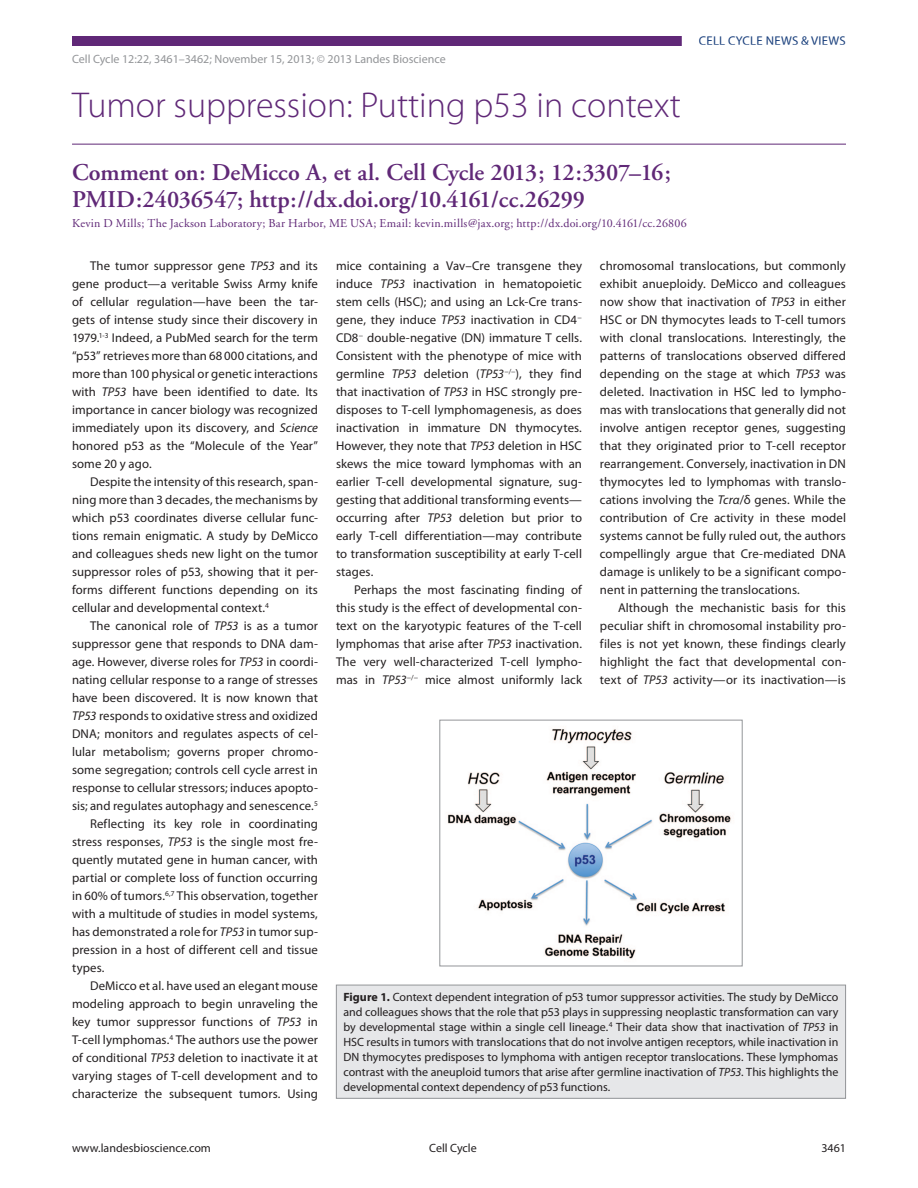
<style>
.page{position:relative;width:918px;height:1188px;background:#fff}
.page>*{position:absolute;margin:0;border:0;box-sizing:border-box;transform-origin:0 0}
.t1{font:300 36px "Myriad Pro";color:#602877}
.t2{font:600 24px/27px "Adobe Garamond";letter-spacing:-.005em;color:#602877}
.t3{font:12.75px/18px "Myriad Pro";letter-spacing:.005em;color:#231f20;text-align:justify}
.t4{font:12.75px "Myriad Pro";letter-spacing:.02em;color:#193f7c}
.t5{font:12px/15px "Myriad Pro";color:#231f20;text-align:justify}
.t6{font:12px "Adobe Garamond";letter-spacing:.02em;color:#602877}
.t7{font:12px "Myriad Pro";color:#939598}
.s1{font-style:italic}
.s2{font-weight:700}
</style>
<div class="page">
<div style="left:72px;top:36px;width:774px;height:10px;background:#602877"></div>
<div style="left:681px;top:36px;width:165px;height:10px;background:#fff"></div>
<hr style="left:72px;top:144px;width:774px;height:1px;background:#602877">
<div style="left:336px;top:985px;width:510px;height:113px;background:#e6e7e9"></div>
<div style="left:336px;top:985px;width:510px;height:114px;border:1px solid #939598"></div>
<img style="left:447px;top:729px;width:284px;height:230px">
<div style="left:439px;top:720px;width:304px;height:246px;border:1px solid #939598"></div>
<p class="t7" style="left:72px;top:52px;width:375px">Cell Cycle 12:22, 3461–3462; November 15, 2013; © 2013 Landes Bioscience</p>
<p class="t4" style="left:699px;top:33px;width:148px">Cell Cycle News &amp; Views</p>
<h1 class="t1" style="left:72px;top:83px;width:611px">Tumor suppression: Putting p53 in context</h1>
<h2 class="t2" style="left:72px;top:159px;width:601px">Comment on: DeMicco A, et al. Cell Cycle 2013; 12:3307–16;<br>PMID:24036547; http://dx.doi.org/10.4161/cc.26299</h2>
<p class="t6" style="left:72px;top:217px;width:616px">Kevin D Mills; The Jackson Laboratory; Bar Harbor, ME USA; Email: kevin.mills@jax.org; http://dx.doi.org/10.4161/cc.26806</p>
<p class="t3" style="left:72px;top:257px;width:248px;text-indent:18px">The tumor suppressor gene <span class="s1">TP53</span> and its gene product—a veritable Swiss Army knife of cellular regulation—have been the tar&shy;gets of intense study since their discovery in 1979.<sup>1-3</sup> Indeed, a PubMed search for the term “p53” retrieves more than 68000 citations, and more than 100 physical or genetic interactions with <span class="s1">TP53</span> have been identified to date. Its importance in cancer biology was recognized immediately upon its discovery, and <span class="s1">Science </span>honored p53 as the “Molecule of the Year” some 20 y ago.</p>
<p class="t3" style="left:72px;top:473px;width:247px;text-indent:18px">Despite the intensity of this research, span&shy;ning more than 3 decades, the mechanisms by which p53 coordinates diverse cellular func&shy;tions remain enigmatic. A study by DeMicco and colleagues sheds new light on the tumor suppressor roles of p53, showing that it per&shy;forms different functions depending on its cellular and developmental context.<sup>4</sup></p>
<p class="t3" style="left:90px;top:617px;width:230px">The canonical role of <span class="s1">TP53</span> is as a tumor</p>
<p class="t3" style="left:72px;top:635px;width:247px">suppressor gene that responds to DNA dam-</p>
<p class="t3" style="left:72px;top:653px;width:247px">age. However, diverse roles for <span class="s1">TP53</span> in coordi-</p>
<p class="t3" style="left:72px;top:671px;width:247px">nating cellular response to a range of stresses</p>
<p class="t3" style="left:72px;top:689px;width:247px">have been discovered. It is now known that</p>
<p class="t3" style="left:72px;top:707px;width:247px"><span class="s1">TP53</span> responds to oxidative stress and oxidized</p>
<p class="t3" style="left:72px;top:725px;width:247px">DNA; monitors and regulates aspects of cel-</p>
<p class="t3" style="left:72px;top:743px;width:247px">lular metabolism; governs proper chromo-</p>
<p class="t3" style="left:72px;top:761px;width:248px">some segregation; controls cell cycle arrest in</p>
<p class="t3" style="left:72px;top:779px;width:247px">response to cellular stressors; induces apopto-</p>
<p class="t3" style="left:72px;top:797px;width:247px">sis; and regulates autophagy and senescence.<sup>5</sup></p>
<p class="t3" style="left:90px;top:815px;width:229px">Reflecting its key role in coordinating</p>
<p class="t3" style="left:72px;top:833px;width:247px">stress responses, <span class="s1">TP53</span> is the single most fre-</p>
<p class="t3" style="left:72px;top:851px;width:248px">quently mutated gene in human cancer, with</p>
<p class="t3" style="left:72px;top:869px;width:247px">partial or complete loss of function occurring</p>
<p class="t3" style="left:72px;top:887px;width:247px">in 60% of tumors.<sup>6,7</sup> This observation, together</p>
<p class="t3" style="left:72px;top:905px;width:247px">with a multitude of studies in model systems,</p>
<p class="t3" style="left:72px;top:923px;width:247px">has demonstrated a role for <span class="s1">TP53</span> in tumor sup-</p>
<p class="t3" style="left:72px;top:941px;width:247px">pression in a host of different cell and tissue</p>
<p class="t3" style="left:72px;top:959px;width:34px">types.</p>
<p class="t3" style="left:90px;top:977px;width:229px">DeMicco et al. have used an elegant mouse</p>
<p class="t3" style="left:72px;top:995px;width:247px">modeling approach to begin unraveling the</p>
<p class="t3" style="left:72px;top:1013px;width:247px">key tumor suppressor functions of <span class="s1">TP53</span> in</p>
<p class="t3" style="left:72px;top:1031px;width:247px">T-cell lymphomas.<sup>4</sup> The authors use the power</p>
<p class="t3" style="left:72px;top:1049px;width:247px">of conditional <span class="s1">TP53</span> deletion to inactivate it at</p>
<p class="t3" style="left:72px;top:1067px;width:247px">varying stages of T-cell development and to</p>
<p class="t3" style="left:72px;top:1085px;width:247px">characterize the subsequent tumors. Using</p>
<p class="t3" style="left:600px;top:257px;width:248px">chromosomal translocations, but commonly exhibit anueploidy. DeMicco and colleagues now show that inactivation of <span class="s1">TP53</span> in either HSC or DN thymocytes leads to T-cell tumors with clonal translocations. Interestingly, the patterns of translocations observed differed depending on the stage at which <span class="s1">TP53</span> was deleted. Inactivation in HSC led to lympho&shy;mas with translocations that generally did not involve antigen receptor genes, suggesting that they originated prior to T-cell receptor rearrangement. Conversely, inactivation in DN thymocytes led to lymphomas with translo&shy;cations involving the <span class="s1">Tcrα</span>/δ genes. While the contribution of Cre activity in these model systems cannot be fully ruled out, the authors compellingly argue that Cre-mediated DNA damage is unlikely to be a significant compo&shy;nent in patterning the translocations.</p>
<p class="t3" style="left:600px;top:599px;width:247px;text-indent:18px">Although the mechanistic basis for this peculiar shift in chromosomal instability pro&shy;files is not yet known, these findings clearly highlight the fact that developmental con&shy;text of <span class="s1">TP53</span> activity—or its inactivation—is</p>
<p class="t3" style="left:336px;top:257px;width:248px">mice containing a Vav–Cre transgene they induce <span class="s1">TP53</span> inactivation in hematopoietic stem cells (HSC); and using an Lck-Cre trans&shy;gene, they induce <span class="s1">TP53</span> inactivation in CD4<sup>− </sup>CD8<sup>−</sup> double-negative (DN) immature T cells.<br>Consistent with the phenotype of mice with germline <span class="s1">TP53</span> deletion (<span class="s1">TP53</span><sup>−/−</sup>), they find that inactivation of <span class="s1">TP53</span> in HSC strongly pre&shy;disposes to T-cell lymphomagenesis, as does inactivation in immature DN thymocytes.<br>However, they note that <span class="s1">TP53</span> deletion in HSC skews the mice toward lymphomas with an earlier T-cell developmental signature, sug&shy;gesting that additional transforming events— occurring after <span class="s1">TP53</span> deletion but prior to early T-cell differentiation—may contribute to transformation susceptibility at early T-cell stages.</p>
<p class="t3" style="left:336px;top:581px;width:247px;text-indent:18px">Perhaps the most fascinating finding of this study is the effect of developmental con&shy;text on the karyotypic features of the T-cell lymphomas that arise after <span class="s1">TP53</span> inactivation.<br>The very well-characterized T-cell lympho&shy;mas in <span class="s1">TP53</span><sup>−/−</sup> mice almost uniformly lack</p>
<p class="t5" style="left:343px;top:989px;width:497px"><span class="s2">Figure 1.</span> Context dependent integration of p53 tumor suppressor activities. The study by DeMicco and colleagues shows that the role that p53 plays in suppressing neoplastic transformation can vary by developmental stage within a single cell lineage.<sup>4</sup> Their data show that inactivation of <span class="s1">TP53</span> in HSC results in tumors with translocations that do not involve antigen receptors, while inactivation in DN thymocytes predisposes to lymphoma with antigen receptor translocations. These lymphomas contrast with the aneuploid tumors that arise after germline inactivation of <span class="s1">TP53</span>. This highlights the developmental context dependency of p53 functions.</p>
<p class="t5" style="left:72px;top:1140px;width:140px">www.landesbioscience.com</p>
<p class="t5" style="left:429px;top:1140px;width:49px">Cell Cycle</p>
<p class="t5" style="left:821px;top:1140px;width:26px">3461</p>
</div>
